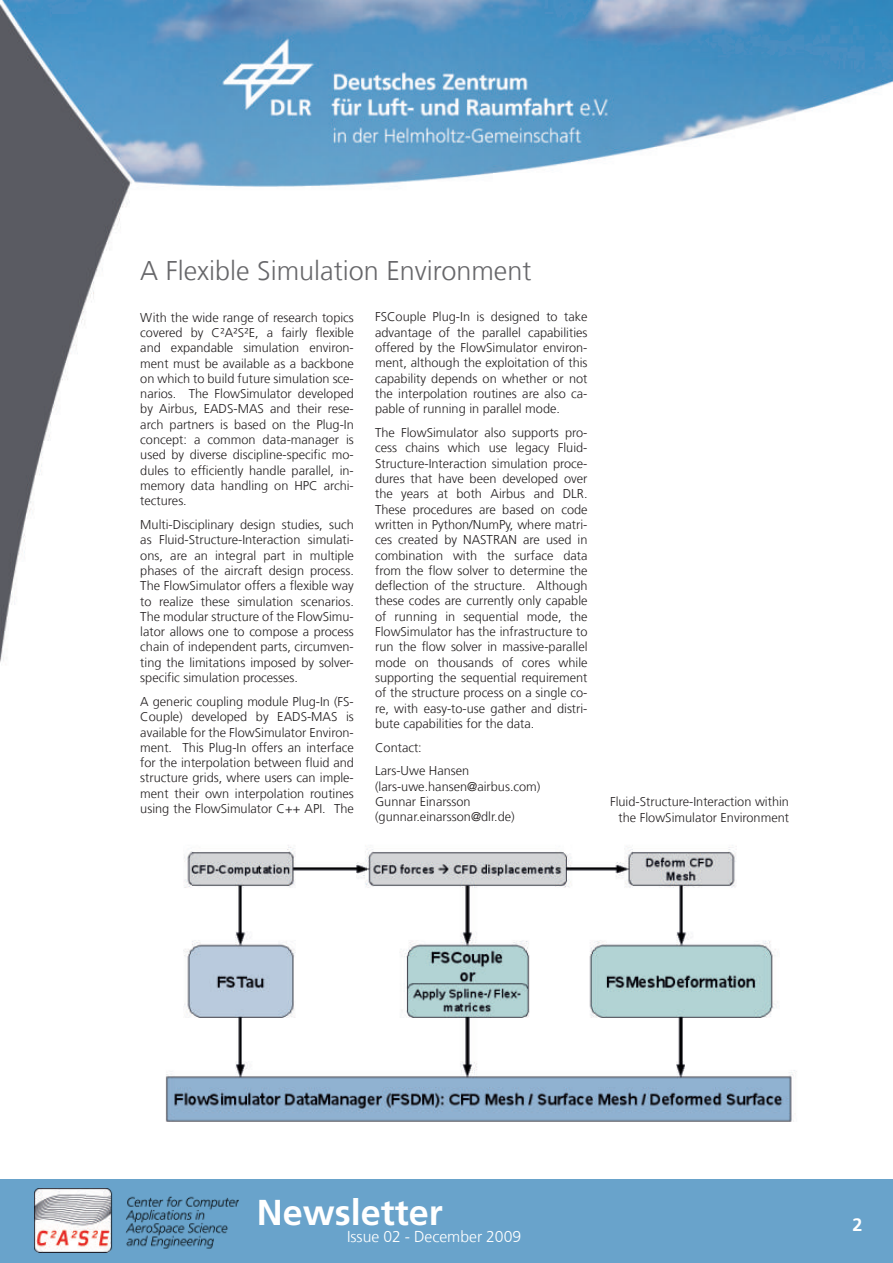
<style>
.page{position:relative;width:893px;height:1263px;background:#fff}
.page>*{position:absolute;margin:0;border:0;box-sizing:border-box;transform-origin:0 0}
.t1{font:700 36px "Frutiger";color:#fff}
.t2{font:300 27px "Frutiger";color:#67676a}
.t3{font:700 18px "Frutiger";color:#fff}
.t4{font:300 15.75px "Frutiger";color:#fff}
.t5{font:300 12.75px/15.3px "Frutiger";color:#231f20;text-align:justify}
</style>
<div class="page">
<img style="left:0;top:0;width:893px;height:1180px">
<div style="left:0;top:1180px;width:893px;height:83px;background:#69a3cb"></div>
<img style="left:34px;top:1188px;width:205px;height:64px">
<img style="left:140px;top:836px;width:668px;height:301px">
<h2 class="t2" style="left:140px;top:260px;width:393px">A Flexible Simulation Environment</h2>
<p class="t5" style="left:140px;top:311px;width:215px">With the wide range of research topics covered by C²A²S²E, a fairly flexible and expandable simulation environ&shy;ment must be available as a backbone on which to build future simulation sce&shy;narios. The FlowSimulator developed by Airbus, EADS-MAS and their rese&shy;arch partners is based on the Plug-In concept: a common data-manager is used by diverse discipline-specific mo&shy;dules to efficiently handle parallel, in&shy;memory data handling on HPC archi&shy;tectures.</p>
<p class="t5" style="left:140px;top:518px;width:215px">Multi-Disciplinary design studies, such as Fluid-Structure-Interaction simulati&shy;ons, are an integral part in multiple phases of the aircraft design process.<br>The FlowSimulator offers a flexible way to realize these simulation scenarios.<br>The modular structure of the FlowSimu&shy;lator allows one to compose a process chain of independent parts, circumven&shy;ting the limitations imposed by solver&shy;specific simulation processes.</p>
<p class="t5" style="left:140px;top:695px;width:215px">A generic coupling module Plug-In (FS-Couple) developed by EADS-MAS is available for the FlowSimulator Environ&shy;ment. This Plug-In offers an interface for the interpolation between fluid and structure grids, where users can imple&shy;ment their own interpolation routines using the FlowSimulator C++ API. The</p>
<p class="t5" style="left:375px;top:311px;width:214px">FSCouple Plug-In is designed to take advantage of the parallel capabilities offered by the FlowSimulator environ&shy;ment, although the exploitation of this capability depends on whether or not the interpolation routines are also ca&shy;pable of running in parallel mode.</p>
<p class="t5" style="left:375px;top:426px;width:214px">The FlowSimulator also supports pro&shy;cess chains which use legacy Fluid-Structure-Interaction simulation proce&shy;dures that have been developed over the years at both Airbus and DLR.<br>These procedures are based on code written in Python/NumPy, where matri&shy;ces created by NASTRAN are used in combination with the surface data from the flow solver to determine the deflection of the structure. Although these codes are currently only capable of running in sequential mode, the FlowSimulator has the infrastructure to run the flow solver in massive-parallel mode on thousands of cores while supporting the sequential requirement of the structure process on a single co&shy;re, with easy-to-use gather and distri&shy;bute capabilities for the data.</p>
<p class="t5" style="left:375px;top:736px;width:96px;line-height:23.9px">Contact:<br>Lars-Uwe Hansen</p>
<p class="t5" style="left:375px;top:780px;width:167px;text-align:left">(lars-uwe.hansen@airbus.com)<br>Gunnar Einarsson (gunnar.einarsson@dlr.de)</p>
<p class="t5" style="left:610px;top:795px;width:180px;text-align:right">Fluid-Structure-Interaction within the FlowSimulator Environment</p>
<h1 class="t1" style="left:257px;top:1198px;width:188px">Newsletter</h1>
<p class="t4" style="left:347px;top:1230px;width:176px">Issue 02 - December 2009</p>
<h3 class="t3" style="left:852px;top:1217px;width:12px">2</h3>
</div>
